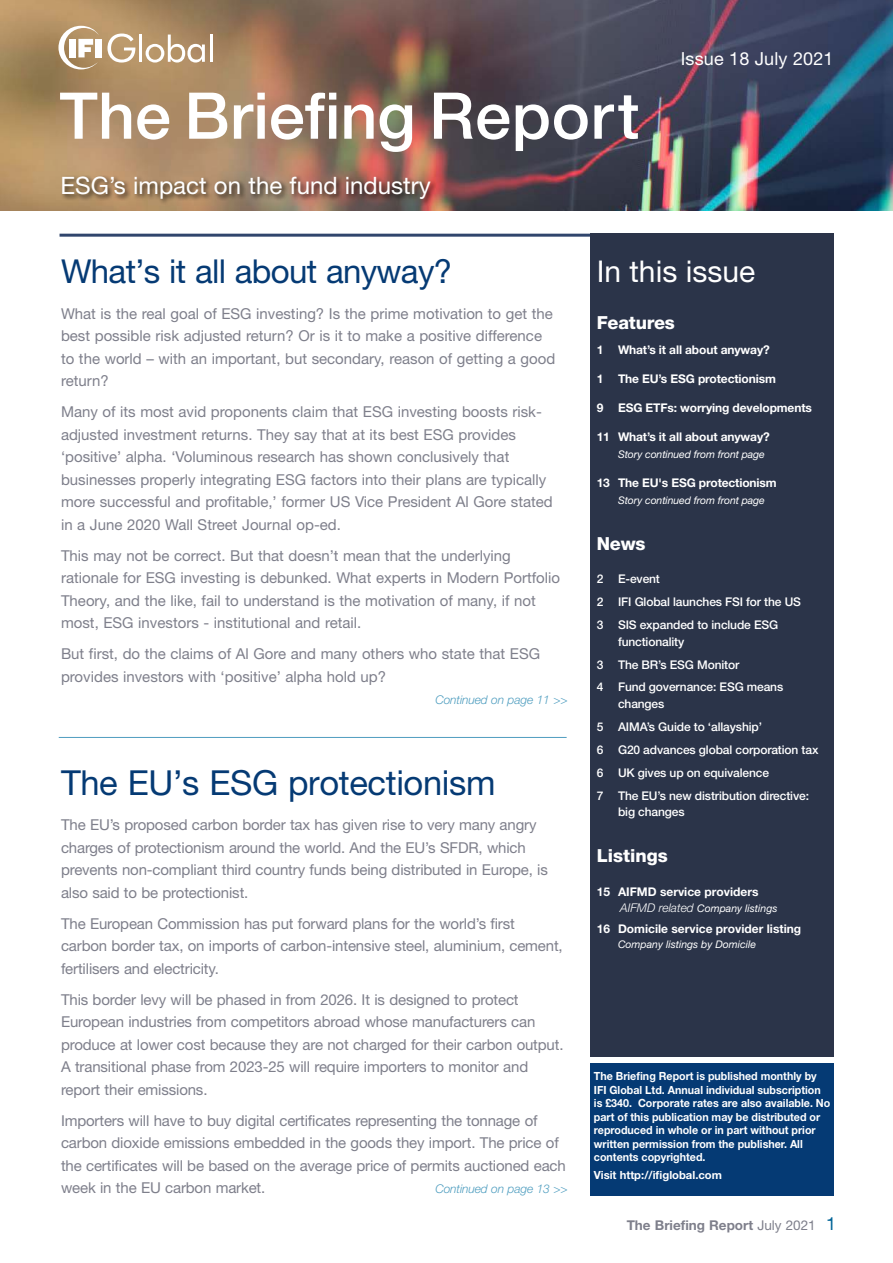
<style>
.page{position:relative;width:893px;height:1263px;background:#fff}
.page>*{position:absolute;margin:0;border:0;box-sizing:border-box;transform-origin:0 0}
.t1{font:500 64.5px "Helvetica Neue";letter-spacing:.01em;color:#fff}
.t2{font:34.5px "Helvetica Neue";letter-spacing:-.01em;color:#053a74}
.t3{font:33px "Helvetica Neue";letter-spacing:-.02em;color:#053a74}
.t4{font:30px "Helvetica Neue";color:#fff}
.t5{font:24px "Helvetica Neue";color:#fff}
.t6{font:800 18px "Helvetica Neue";letter-spacing:-.01em;color:#fff}
.t7{font:18px "Helvetica Neue";letter-spacing:.01em;color:#fff}
.t8{font:15px/22.5px "Helvetica Neue";letter-spacing:-.01em;color:#7e7f8b}
.t9{font:700 13.5px "Helvetica Neue";color:#7e7f8b}
.t10{font:500 12px/23px "Helvetica Neue";letter-spacing:-.01em;color:#fff}
.t11{font:700 12px "Helvetica Neue";letter-spacing:-.01em;color:#fff}
.t12{font:italic 300 12px "Helvetica Neue";letter-spacing:-.01em;color:#4e9dbf}
.t13{font:700 11.25px/13.5px "Helvetica Neue";color:#fff;scale:.95 1}
.t14{font:700 11.25px "Helvetica Neue";color:#fff}
.t15{font:italic 10.5px "Helvetica Neue";letter-spacing:-.01em;color:#fff}
.s1{font-weight:300;font-size:12px}
.s2{font-weight:400}
.s3{font-weight:400;font-size:18px;color:#006497}
</style>
<div class="page">
<hr style="left:60px;top:234px;width:773px;height:3px;background:#30456c">
<div style="left:590px;top:234px;width:244px;height:823px;background:#2b3449"></div>
<div style="left:590px;top:1063px;width:243px;height:133px;background:#053a74"></div>
<img style="left:0;top:0;width:893px;height:211px">
<svg style="left:51px;top:17px;width:220px;height:96px;background:#b2926e"></svg>
<div style="left:96px;top:39px;width:6px;height:18px;background:#fff"></div>
<div style="left:61px;top:175px;width:377px;height:31px;background:#000;opacity:.73"></div>
<hr style="left:59px;top:737px;width:508px;height:1px;background:#4e9dbf">
<h1 class="t1" style="left:60px;top:77px;width:581px">The Briefing Report</h1>
<h3 class="t5" style="left:61px;top:171px;width:372px">ESG’s impact on the fund industry</h3>
<p class="t7" style="left:681px;top:47px;width:154px">Issue 18 July 2021</p>
<h3 class="t3" style="left:61px;top:252px;width:393px">What’s it all about anyway?</h3>
<p class="t8" style="left:61px;top:302px;width:496px">What is the real goal of ESG investing? Is the prime motivation to get the best possible risk adjusted return? Or is it to make a positive difference to the world – with an important, but secondary, reason of getting a good return?</p>
<p class="t8" style="left:61px;top:400px;width:493px">Many of its most avid proponents claim that ESG investing boosts risk&shy;adjusted investment returns. They say that at its best ESG provides ‘positive’ alpha. ‘Voluminous research has shown conclusively that businesses properly integrating ESG factors into their plans are typically more successful and profitable,’ former US Vice President Al Gore stated in a June 2020 Wall Street Journal op-ed.</p>
<p class="t8" style="left:61px;top:544px;width:500px">This may not be correct. But that doesn’t mean that the underlying rationale for ESG investing is debunked. What experts in Modern Portfolio Theory, and the like, fail to understand is the motivation of many, if not most, ESG investors - institutional and retail.</p>
<p class="t8" style="left:61px;top:642px;width:481px">But first, do the claims of Al Gore and many others who state that ESG provides investors with ‘positive’ alpha hold up?</p>
<p class="t12" style="left:435px;top:693px;width:134px">Continued on page 11 &gt;&gt;</p>
<h2 class="t2" style="left:61px;top:762px;width:436px">The EU’s ESG protectionism</h2>
<p class="t8" style="left:61px;top:813px;width:488px">The EU’s proposed carbon border tax has given rise to very many angry charges of protectionism around the world. And the EU’s SFDR, which prevents non-compliant third country funds being distributed in Europe, is also said to be protectionist.</p>
<p class="t8" style="left:61px;top:912px;width:503px">The European Commission has put forward plans for the world’s first carbon border tax, on imports of carbon-intensive steel, aluminium, cement, fertilisers and electricity.</p>
<p class="t8" style="left:61px;top:988px;width:504px">This border levy will be phased in from 2026. It is designed to protect European industries from competitors abroad whose manufacturers can produce at lower cost because they are not charged for their carbon output.<br>A transitional phase from 2023-25 will require importers to monitor and report their emissions.</p>
<p class="t8" style="left:61px;top:1109px;width:506px">Importers will have to buy digital certificates representing the tonnage of carbon dioxide emissions embedded in the goods they import. The price of the certificates will be based on the average price of permits auctioned each week in the EU carbon market.</p>
<p class="t12" style="left:435px;top:1182px;width:134px">Continued on page 13 &gt;&gt;</p>
<h3 class="t4" style="left:597px;top:254px;width:160px">In this issue</h3>
<p class="t6" style="left:597px;top:311px;width:80px">Features</p>
<p class="t11" style="left:597px;top:342px;width:175px">1 What’s it all about anyway?</p>
<p class="t11" style="left:597px;top:371px;width:181px">1 The EU’s ESG protectionism</p>
<p class="t11" style="left:597px;top:400px;width:217px">9 ESG ETFs: worrying developments</p>
<p class="t11" style="left:597px;top:430px;width:175px">11 What’s it all about anyway?</p>
<p class="t15" style="left:618px;top:448px;width:148px">Story continued from front page</p>
<p class="t11" style="left:597px;top:475px;width:182px">13 The EU's ESG protectionism</p>
<p class="t15" style="left:618px;top:494px;width:148px">Story continued from front page</p>
<p class="t6" style="left:597px;top:533px;width:50px">News</p>
<p class="t10" style="left:597px;top:568px;width:206px">2 E-event<br>2 IFI Global launches FSI for the US<br>3 SIS expanded to include ESG</p>
<p class="t10" style="left:597px;top:630px;width:188px;text-indent:21px">functionality<br>3 The BR’s ESG Monitor<br>4 Fund governance: ESG means</p>
<p class="t10" style="left:597px;top:692px;width:223px;text-indent:21px">changes<br>5 AIMA’s Guide to ‘allayship’<br>6 G20 advances global corporation tax<br>6 UK gives up on equivalence<br>7 The EU’s new distribution directive:</p>
<p class="t10" style="left:618px;top:800px;width:68px">big changes</p>
<p class="t6" style="left:597px;top:845px;width:73px">Listings</p>
<p class="t11" style="left:597px;top:884px;width:163px">15 AIFMD service providers</p>
<p class="t15" style="left:620px;top:902px;width:159px"><span class="s1">AIFMD related</span> Company listings</p>
<p class="t11" style="left:597px;top:921px;width:206px">16 Domicile service provider listing</p>
<p class="t15" style="left:618px;top:938px;width:140px">Company listings by Domicile</p>
<p class="t13" style="left:594px;top:1069px;width:250px">The Briefing Report is published monthly by IFI Global Ltd. Annual individual subscription is £340. Corporate rates are also available. No part of this publication may be distributed or reproduced in whole or in part without prior written permission from the publisher. All contents copyrighted.</p>
<p class="t14" style="left:594px;top:1168px;width:130px">Visit http://ifiglobal.com</p>
<p class="t9" style="left:627px;top:1217px;width:211px">The Briefing Report <span class="s2">July 2021</span> <span class="s3">1</span></p>
</div>
